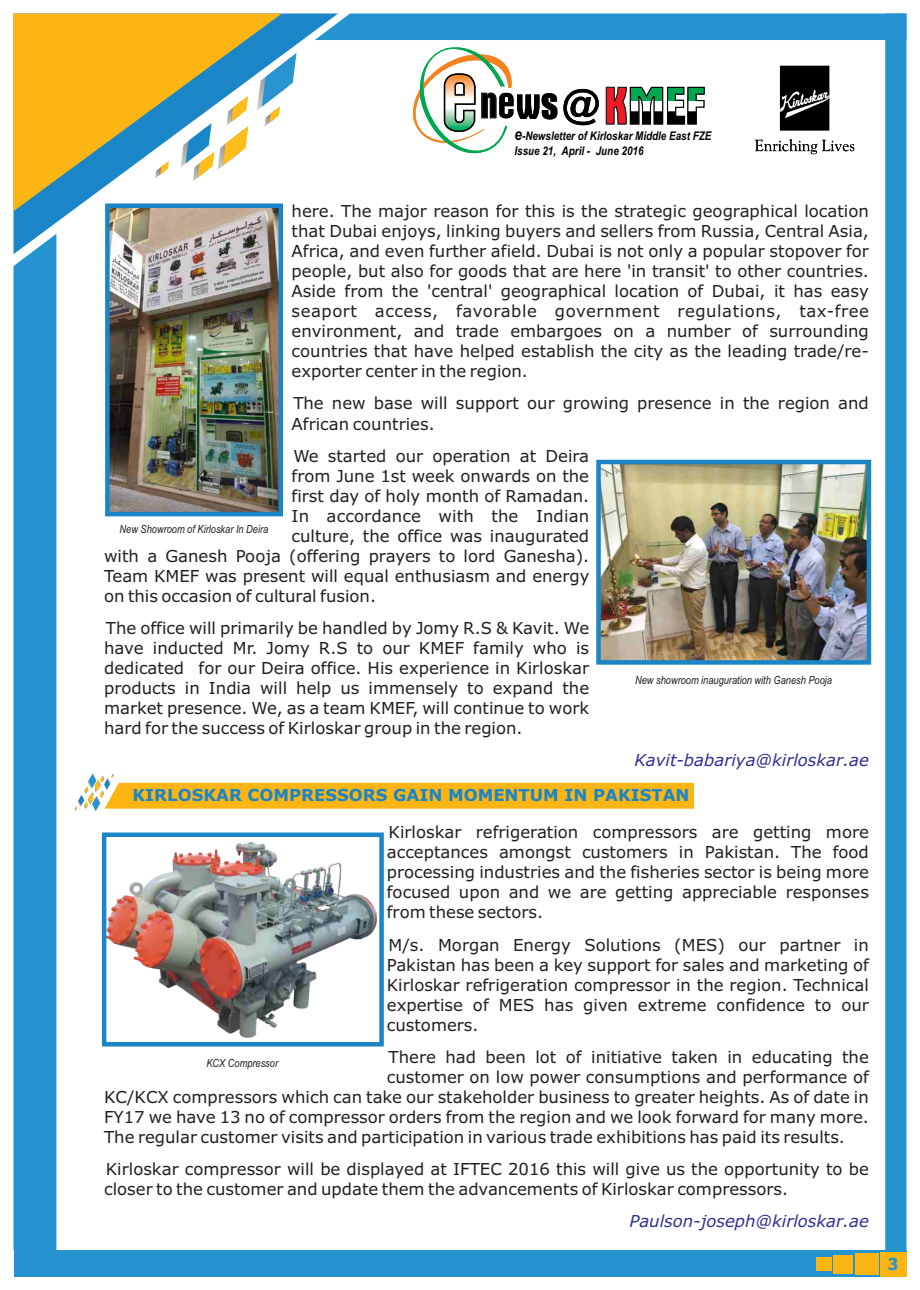
<style>
.page{position:relative;width:920px;height:1290px;background:#fff}
.page>*{position:absolute;margin:0;border:0;box-sizing:border-box;transform-origin:0 0}
.t1{font:39.3px "Impact";color:#000;scale:.92 1}
.t2{font:16.5px/20.1px "Verdana";color:#231f20;text-align:justify}
.t3{font:italic 16.5px "Verdana";color:#2e3092}
.t4{font:700 16.5px "Verdana";color:#1a85c7}
.t5{font:700 16.5px "Tahoma";color:#2693d1}
.t6{font:italic 700 12px/14.4px "Arial";color:#000;scale:.82 1}
.t7{font:italic 11.25px "Arial Narrow";color:#231f20}
.s1{font-size:16.5px}
.s2{font-family:"Ebrima";font-weight:400;color:#fff}
</style>
<div class="page">
<svg style="left:14px;top:14px;width:301px;height:240px"></svg>
<svg style="left:14px;top:14px;width:268px;height:197px;fill:#fdb514"></svg>
<div style="left:14px;top:1250px;width:892px;height:26px;background:#2693d1"></div>
<svg style="left:315px;top:14px;width:570px;height:141px"></svg>
<div style="left:14px;top:234px;width:42px;height:1016px;background:#2693d1"></div>
<div style="left:885px;top:14px;width:21px;height:1238px;background:#2693d1"></div>
<div style="left:880px;top:1252px;width:27px;height:25px;background:#fdb514"></div>
<div style="left:855px;top:1253px;width:24px;height:22px;background:#fdb514"></div>
<div style="left:833px;top:1255px;width:20px;height:18px;background:#fdb514"></div>
<div style="left:816px;top:1257px;width:15px;height:14px;background:#fdb514"></div>
<svg style="left:75px;top:773px;width:619px;height:38px"></svg>
<img style="left:110px;top:208px;width:168px;height:303px">
<div style="left:105px;top:203px;width:178px;height:313px;border:4px solid #1a85c7"></div>
<img style="left:601px;top:465px;width:265px;height:195px">
<div style="left:596px;top:460px;width:275px;height:205px;border:4px solid #1a85c7"></div>
<img style="left:107px;top:842px;width:269px;height:195px">
<div style="left:102px;top:832px;width:282px;height:214px;border:4px solid #1a85c7"></div>
<h1 class="t1" style="left:541px;top:88px;width:20px">s</h1>
<p class="t6" style="left:515px;top:130px;width:241px"><span class="s1">e</span>-Newsletter of Kirloskar Middle East FZE<br>Issue 21, April - June 2016</p>
<p class="t2" style="left:292px;top:202px;width:579px">here. The major reason for this is the strategic geographical location that Dubai enjoys, linking buyers and sellers from Russia, Central Asia, Africa, and even further afield. Dubai is not only a popular stopover for people, but also for goods that are here 'in transit' to other countries.<br>Aside from the 'central' geographical location of Dubai, it has easy seaport access, favorable government regulations, tax-free environment, and trade embargoes on a number of surrounding countries that have helped establish the city as the leading trade/re&shy;exporter center in the region.</p>
<p class="t2" style="left:292px;top:395px;width:579px">The new base will support our growing presence in the region and<br>African countries.</p>
<p class="t2" style="left:293px;top:447px;width:297px">We started our operation at Deira</p>
<p class="t2" style="left:292px;top:467px;width:299px">from June 1st week onwards on the</p>
<p class="t2" style="left:292px;top:487px;width:299px">first day of holy month of Ramadan.</p>
<p class="t2" style="left:292px;top:507px;width:299px">In accordance with the Indian</p>
<p class="t2" style="left:292px;top:527px;width:299px">culture, the office was inaugurated</p>
<p class="t2" style="left:104px;top:547px;width:487px">with a Ganesh Pooja (offering prayers to lord Ganesha).</p>
<p class="t2" style="left:104px;top:567px;width:487px">Team KMEF was present will equal enthusiasm and energy</p>
<p class="t2" style="left:104px;top:587px;width:273px">on this occasion of cultural fusion.</p>
<p class="t2" style="left:104px;top:619px;width:487px">The office will primarily be handled by Jomy R.S &amp; Kavit. We have inducted Mr. Jomy R.S to our KMEF family who is dedicated for our Deira office. His experience in Kirloskar products in India will help us immensely to expand the market presence. We, as a team KMEF, will continue to work hard for the success of Kirloskar group in the region.</p>
<p class="t3" style="left:634px;top:754px;width:236px">Kavit-babariya@kirloskar.ae</p>
<p class="t4" style="left:133px;top:788px;width:558px">KIRLOSKAR COMPRESSORS GAIN MOMENTUM IN PAKISTAN</p>
<p class="t2" style="left:387px;top:823px;width:484px">Kirloskar refrigeration compressors are getting more acceptances amongst customers in Pakistan. The food processing industries and the fisheries sector is being more focused upon and we are getting appreciable responses from these sectors.</p>
<p class="t2" style="left:387px;top:936px;width:484px">M/s. Morgan Energy Solutions (MES) our partner in Pakistan has been a key support for sales and marketing of Kirloskar refrigeration compressor in the region. Technical expertise of MES has given extreme confidence to our customers.</p>
<p class="t2" style="left:389px;top:1048px;width:482px">There had been lot of initiative taken in educating the</p>
<p class="t2" style="left:387px;top:1068px;width:484px">customer on low power consumptions and performance of</p>
<p class="t2" style="left:104px;top:1088px;width:766px">KC/KCX compressors which can take our stakeholder business to greater heights. As of date in</p>
<p class="t2" style="left:104px;top:1108px;width:766px">FY17 we have 13 no of compressor orders from the region and we look forward for many more.</p>
<p class="t2" style="left:104px;top:1128px;width:742px">The regular customer visits and participation in various trade exhibitions has paid its results.</p>
<p class="t2" style="left:104px;top:1160px;width:766px">Kirloskar compressor will be displayed at IFTEC 2016 this will give us the opportunity to be closer to the customer and update them the advancements of Kirloskar compressors.</p>
<p class="t3" style="left:629px;top:1215px;width:241px">Paulson-joseph@kirloskar.ae</p>
<p class="t7" style="left:120px;top:524px;width:150px">New Showroom of Kirloskar In Deira</p>
<p class="t7" style="left:635px;top:676px;width:198px">New showroom inauguration with Ganesh Pooja</p>
<p class="t7" style="left:206px;top:1058px;width:73px">KCX Compressor</p>
<p class="t5" style="left:888px;top:1258px;width:13px">3<span class="s2">1</span></p>
</div>
